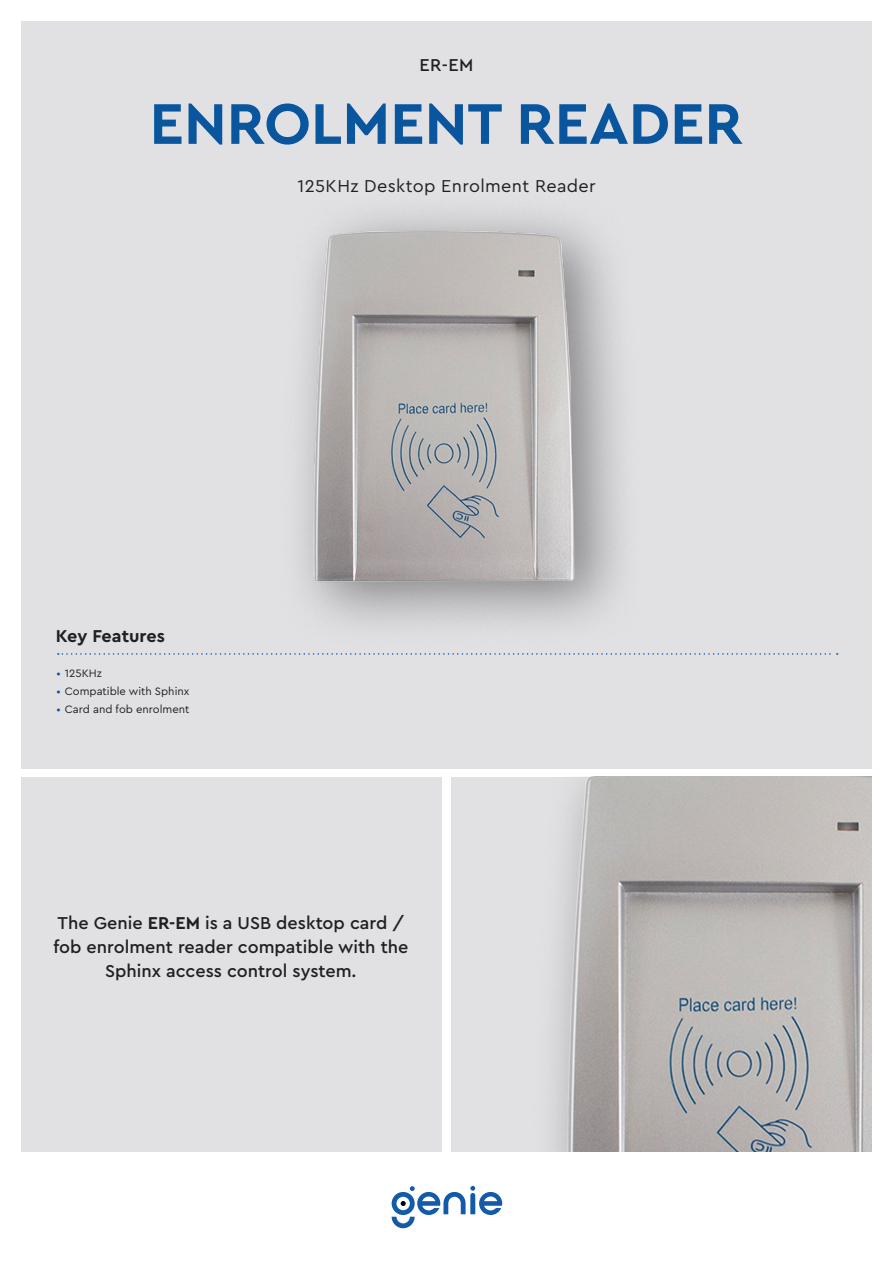
<style>
.page{position:relative;width:893px;height:1263px;background:#fff}
.page>*{position:absolute;margin:0;border:0;box-sizing:border-box;transform-origin:0 0}
.t1{font:700 60px "Cera Pro";color:#09559e}
.t2{font:500 18px/24px "Cera Pro";color:#231f20;text-align:center}
.t3{font:18px "Cera Pro";letter-spacing:.02em;color:#231f20}
.t4{font:700 18px "Cera Pro";color:#231f20}
.t5{font:11.25px "Cera Pro";color:#231f20}
.s1{color:#09559e}
.s2{font-weight:700}
</style>
<div class="page">
<div style="left:21px;top:21px;width:851px;height:748px;background:#e1e1e4"></div>
<div style="left:21px;top:777px;width:421px;height:374px;background:#e1e1e4"></div>
<svg style="left:392px;top:1186px;width:110px;height:42px"></svg>
<img style="left:298px;top:212px;width:324px;height:411px">
<img style="left:451px;top:777px;width:421px;height:374px">
<svg style="left:58px;top:653px;width:780px;height:2px"></svg>
<p class="t2" style="left:420px;top:53px;width:55px">ER-EM</p>
<p class="t1" style="left:150px;top:84px;width:595px">ENROLMENT READER</p>
<p class="t3" style="left:298px;top:174px;width:300px">125KHz Desktop Enrolment Reader</p>
<p class="t4" style="left:56px;top:624px;width:111px">Key Features</p>
<p class="t5" style="left:56px;top:665px;width:47px"><span class="s1">•</span> 125KHz</p>
<p class="t5" style="left:56px;top:683px;width:134px"><span class="s1">•</span> Compatible with Sphinx</p>
<p class="t5" style="left:56px;top:701px;width:135px"><span class="s1">•</span> Card and fob enrolment</p>
<p class="t2" style="left:58px;top:910px;width:348px">The Genie <span class="s2">ER-EM</span> is a USB desktop card /</p>
<p class="t2" style="left:53px;top:934px;width:356px">fob enrolment reader compatible with the<br>Sphinx access control system.</p>
</div>
